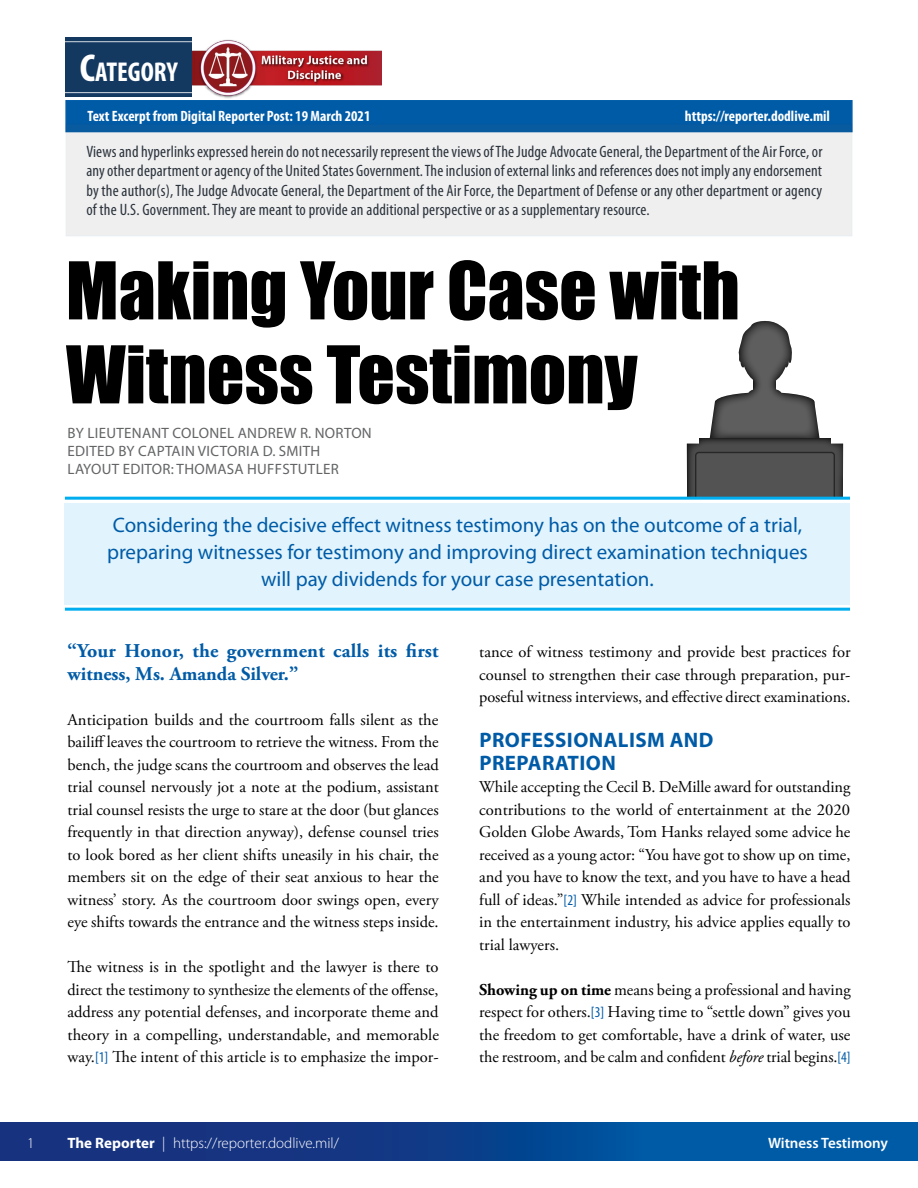
<style>
.page{position:relative;width:918px;height:1188px;background:#fff}
.page>*{position:absolute;margin:0;border:0;box-sizing:border-box;transform-origin:0 0}
.t1{font:73.5px/84px "Impact";color:#000}
.Category{font:700 condensed 27.3px "Myriad Pro";color:#fff}
.Intro_Excerpt{font:21px/27px "Myriad Pro";color:#005ba7;text-align:center}
.HD_1{font:700 21px/22.5px "Myriad Pro";letter-spacing:.02em;color:#005ba7}
.t2{font:700 19.5px/22.5px "Adobe Garamond Pro";color:#005ba7}
.t3{font:16.5px/22.5px "Adobe Garamond Pro";letter-spacing:-.005em;color:#000;text-align:justify}
.Disclaimer{font:condensed 16.5px/19.5px "Myriad Pro";letter-spacing:.01em;color:#2b333b;text-align:justify}
.Author{font:15px "Myriad Pro";letter-spacing:.02em;color:#636466}
.disclaimer_HD_right{font:700 condensed 15px "Myriad Pro";color:#fff}
.t4{font:300 15px "Myriad Pro";color:#fff}
.t5{font:600 15px "Myriad Pro";color:#fff}
.s1{font-size:39px}
.s2{font-family:"Myriad Pro";font-stretch:condensed;font-size:15px;color:#005ba7}
.s3{font-weight:700}
.s4{font-style:italic}
</style>
<div class="page">
<div style="left:0;top:1122px;width:918px;height:39px;background:linear-gradient(to right,#1c2875,#0060ac)"></div>
<div style="left:65px;top:38px;width:127px;height:59px;background:#143961"></div>
<img style="left:192px;top:39px;width:189px;height:60px">
<hr style="left:65px;top:41px;width:127px;height:1px;background:#fff">
<div style="left:65px;top:100px;width:788px;height:32px;background:#005ba7"></div>
<hr style="left:65px;top:92px;width:127px;height:1px;background:#fff">
<svg style="left:66px;top:124px;width:786px;height:112px;fill:#efeff0"></svg>
<svg style="left:730px;top:417px;width:69px;height:21px"></svg>
<div style="left:716px;top:400px;width:98px;height:17px;background:#5f5e5e;border-radius:3px"></div>
<svg style="left:742px;top:325px;width:45px;height:59px"></svg>
<svg style="left:716px;top:392px;width:98px;height:19px"></svg>
<svg style="left:754px;top:370px;width:22px;height:33px"></svg>
<div style="left:741px;top:356px;width:5px;height:11px;background:#2e2e2e;border-radius:50%"></div>
<div style="left:784px;top:356px;width:5px;height:11px;background:#2c2c2c;border-radius:50%"></div>
<svg style="left:749px;top:388px;width:32px;height:11px"></svg>
<svg style="left:710px;top:400px;width:20px;height:38px"></svg>
<svg style="left:799px;top:400px;width:21px;height:38px"></svg>
<svg style="left:738px;top:321px;width:54px;height:43px"></svg>
<svg style="left:687px;top:444px;width:156px;height:53px;background:#444545"></svg>
<svg style="left:699px;top:438px;width:132px;height:6px"></svg>
<svg style="left:695px;top:452px;width:140px;height:45px;background:#515152"></svg>
<div style="left:65px;top:503px;width:785px;height:102px;background:#e1f4fd"></div>
<hr style="left:65px;top:497px;width:785px;height:3px;background:#00aeef">
<hr style="left:65px;top:608px;width:785px;height:3px;background:#00aeef">
<p class="Category" style="left:80px;top:54px;width:99px"><span class="s1">C</span>ATEGORY</p>
<p class="disclaimer_HD_right" style="left:87px;top:107px;width:284px">Text Excerpt from Digital Reporter Post: 19 March 2021</p>
<p class="disclaimer_HD_right" style="left:685px;top:107px;width:147px">https://reporter.dodlive.mil</p>
<p class="Disclaimer" style="left:86px;top:141px;width:738px">Views and hyperlinks expressed herein do not necessarily represent the views of The Judge Advocate General, the Department of the Air Force, or any other department or agency of the United States Government. The inclusion of external links and references does not imply any endorsement by the author(s), The Judge Advocate General, the Department of the Air Force, the Department of Defense or any other department or agency of the U.S. Government. They are meant to provide an additional perspective or as a supplementary resource.</p>
<h1 class="t1" style="left:66px;top:247px;width:675px">Making Your Case with<br>Witness Testimony</h1>
<p class="Author" style="left:68px;top:424px;width:306px">BY LIEUTENANT COLONEL ANDREW R. NORTON</p>
<p class="Author" style="left:68px;top:442px;width:254px">EDITED BY CAPTAIN VICTORIA D. SMITH</p>
<p class="Author" style="left:68px;top:460px;width:273px">LAYOUT EDITOR: THOMASA HUFFSTUTLER</p>
<p class="Intro_Excerpt" style="left:107px;top:511px;width:702px">Considering the decisive effect witness testimony has on the outcome of a trial, preparing witnesses for testimony and improving direct examination techniques will pay dividends for your case presentation.</p>
<p class="t2" style="left:68px;top:640px;width:373px">“Your Honor, the government calls its first witness, Ms. Amanda Silver.”</p>
<p class="t3" style="left:68px;top:709px;width:373px">Anticipation builds and the courtroom falls silent as the bailiff leaves the courtroom to retrieve the witness. From the bench, the judge scans the courtroom and observes the lead trial counsel nervously jot a note at the podium, assistant trial counsel resists the urge to stare at the door (but glances frequently in that direction anyway), defense counsel tries to look bored as her client shifts uneasily in his chair, the members sit on the edge of their seat anxious to hear the witness’ story. As the courtroom door swings open, every eye shifts towards the entrance and the witness steps inside.</p>
<p class="t3" style="left:68px;top:956px;width:373px">The witness is in the spotlight and the lawyer is there to direct the testimony to synthesize the elements of the offense, address any potential defenses, and incorporate theme and theory in a compelling, understandable, and memorable way.<span class="s2">[1]</span> The intent of this article is to emphasize the impor-</p>
<p class="t3" style="left:479px;top:641px;width:373px">tance of witness testimony and provide best practices for counsel to strengthen their case through preparation, pur&shy;poseful witness interviews, and effective direct examinations.</p>
<h1 class="HD_1" style="left:479px;top:728px;width:235px">PROFESSIONALISM AND<br>PREPARATION</h1>
<p class="t3" style="left:479px;top:776px;width:373px">While accepting the Cecil B. DeMille award for outstanding contributions to the world of entertainment at the 2020<br>Golden Globe Awards, Tom Hanks relayed some advice he received as a young actor: “You have got to show up on time, and you have to know the text, and you have to have a head full of ideas.”<span class="s2">[2]</span> While intended as advice for professionals in the entertainment industry, his advice applies equally to trial lawyers.</p>
<p class="t3" style="left:479px;top:979px;width:373px"><span class="s3">Showing up on time</span> means being a professional and having respect for others.<span class="s2">[3]</span> Having time to “settle down” gives you the freedom to get comfortable, have a drink of water, use the restroom, and be calm and confident <span class="s4">before</span> trial begins.<span class="s2">[4]</span></p>
<p class="t4" style="left:27px;top:1134px;width:9px">1</p>
<p class="t4" style="left:68px;top:1134px;width:273px"><span class="s3">The Reporter</span> | https://reporter.dodlive.mil/</p>
<p class="t5" style="left:768px;top:1133px;width:121px">Witness Testimony</p>
</div>
